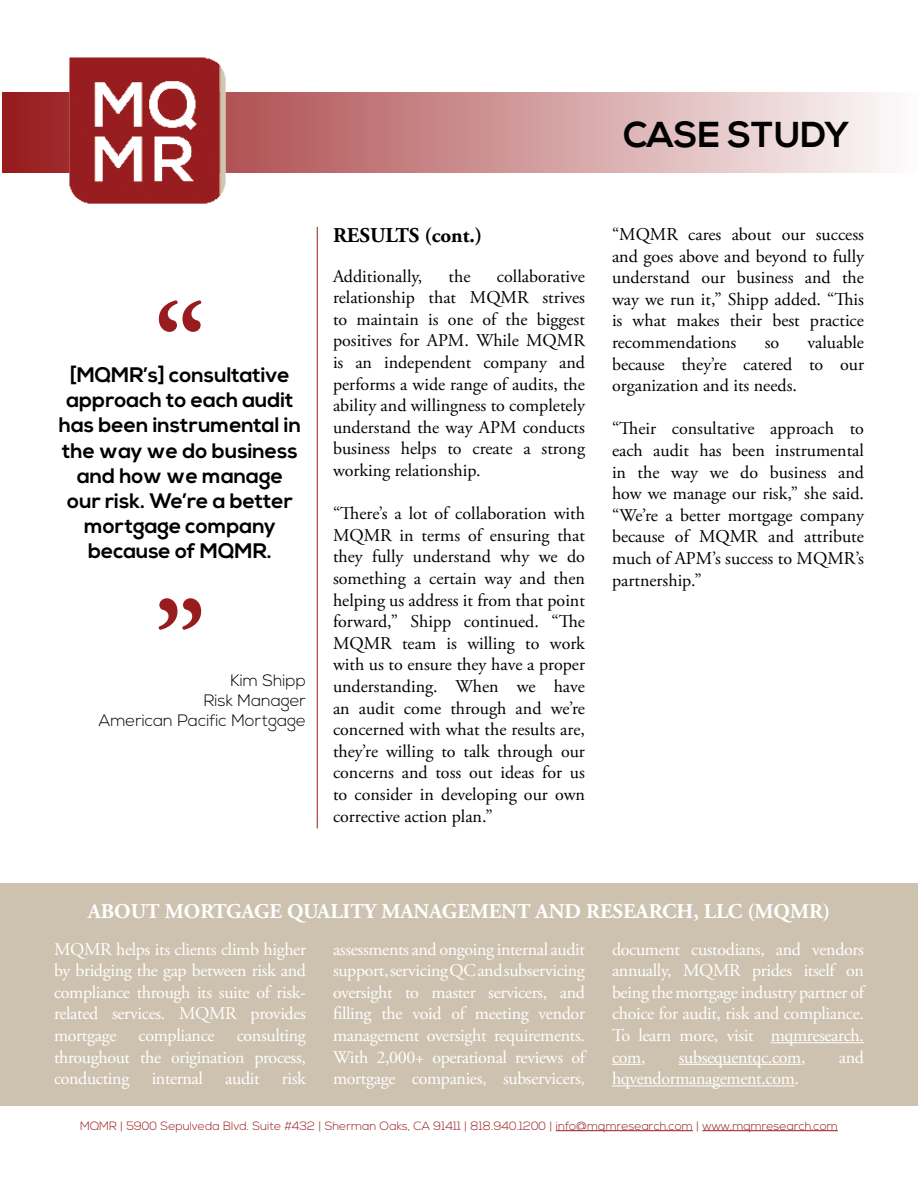
<style>
.page{position:relative;width:918px;height:1188px;background:#fff}
.page>*{position:absolute;margin:0;border:0;box-sizing:border-box;transform-origin:0 0}
.t1{font:700 108px "Adobe Garamond Pro";color:#981b1e}
.t2{font:700 36px "Nexa";color:#000}
.t3{font:700 21px/25.2px "Nexa";color:#000;text-align:center}
.t4{font:700 21px "Adobe Garamond Pro";color:#fff}
.t5{font:700 21px "Adobe Garamond Pro";color:#000}
.t6{font:18px/21.6px "Adobe Garamond Pro";color:#000;text-align:justify}
.t7{font:18px/21.6px "Adobe Garamond Pro";letter-spacing:-.02em;color:#fff;text-align:justify}
.t8{font:300 16.5px/19.8px "Nexa";color:#000;text-align:right}
.t9{font:300 12px "Nexa";color:#981b1e}
</style>
<div class="page">
<svg style="left:2px;top:92px;width:883px;height:81px;background:#cf9697"></svg>
<img style="left:67px;top:57px;width:162px;height:147px">
<hr style="left:556px;top:1130px;width:137px;height:1px;background:#981b1e">
<hr style="left:703px;top:1130px;width:135px;height:1px;background:#981b1e">
<hr style="left:317px;top:227px;width:1px;height:601px;background:#981b1e">
<div style="left:0;top:935px;width:918px;height:171px;background:#cdc2af"></div>
<hr style="left:771px;top:1042px;width:93px;height:1px;background:#fff">
<svg style="left:612px;top:1064px;width:29px;height:1px"></svg>
<hr style="left:679px;top:1064px;width:122px;height:1px;background:#fff">
<hr style="left:612px;top:1086px;width:183px;height:1px;background:#fff">
<div style="left:0;top:883px;width:918px;height:53px;background:#cdc2af"></div>
<h2 class="t2" style="left:623px;top:114px;width:228px">CASE STUDY</h2>
<h1 class="t1" style="left:155px;top:280px;width:52px">“</h1>
<p class="t3" style="left:70px;top:363px;width:221px">[MQMR’s] consultative</p>
<p class="t3" style="left:59px;top:388px;width:244px">approach to each audit has been instrumental in the way we do business and how we manage our risk. We’re a better mortgage company because of MQMR.</p>
<h1 class="t1" style="left:155px;top:577px;width:52px">”</h1>
<p class="t8" style="left:99px;top:671px;width:209px">Kim Shipp<br>Risk Manager<br>American Pacific Mortgage</p>
<p class="t5" style="left:333px;top:223px;width:151px">RESULTS (cont.)</p>
<p class="t6" style="left:333px;top:266px;width:91px">Additionally,</p>
<p class="t6" style="left:449px;top:266px;width:23px">the</p>
<p class="t6" style="left:333px;top:266px;width:254px;text-indent:164px">collaborative relationship that MQMR strives to maintain is one of the biggest positives for APM. While MQMR is an independent company and performs a wide range of audits, the ability and willingness to completely understand the way APM conducts business helps to create a strong working relationship.</p>
<p class="t6" style="left:333px;top:503px;width:254px">“There’s a lot of collaboration with MQMR in terms of ensuring that they fully understand why we do something a certain way and then helping us address it from that point forward,” Shipp continued. “The MQMR team is willing to work with us to ensure they have a proper understanding. When we have an audit come through and we’re concerned with what the results are, they’re willing to talk through our concerns and toss out ideas for us to consider in developing our own corrective action plan.”</p>
<p class="t6" style="left:612px;top:224px;width:254px">“MQMR cares about our success and goes above and beyond to fully understand our business and the way we run it,” Shipp added. “This is what makes their best practice recommendations</p>
<p class="t6" style="left:612px;top:332px;width:254px;text-indent:196px">valuable because they’re catered to our organization and its needs.</p>
<p class="t6" style="left:612px;top:418px;width:254px">“Their consultative approach to each audit has been instrumental in the way we do business and how we manage our risk,” she said. “We’re a better mortgage company because of MQMR and attribute much of APM’s success to MQMR’s partnership.”</p>
<p class="t6" style="left:765px;top:332px;width:16px">so</p>
<p class="t4" style="left:88px;top:899px;width:744px">ABOUT MORTGAGE QUALITY MANAGEMENT AND RESEARCH, LLC (MQMR)</p>
<p class="t7" style="left:54px;top:939px;width:254px">MQMR helps its clients climb higher by bridging the gap between risk and compliance through its suite of risk&shy;related services. MQMR provides mortgage compliance consulting throughout the origination process, conducting internal audit risk</p>
<p class="t7" style="left:333px;top:939px;width:254px">assessments and ongoing internal audit support, servicing QC and subservicing oversight to master servicers, and filling the void of meeting vendor management oversight requirements.<br>With 2,000+ operational reviews of mortgage companies, subservicers,</p>
<p class="t7" style="left:612px;top:939px;width:254px">document custodians, and vendors annually, MQMR prides itself on being the mortgage industry partner of choice for audit, risk and compliance.<br>To learn more, visit mqmresearch. com,</p>
<p class="t7" style="left:679px;top:1047px;width:128px">subsequentqc.com,</p>
<p class="t7" style="left:839px;top:1047px;width:27px">and</p>
<p class="t7" style="left:612px;top:1068px;width:189px">hqvendormanagement.com.</p>
<p class="t9" style="left:80px;top:1118px;width:759px">MQMR | 5900 Sepulveda Blvd. Suite #432 | Sherman Oaks, CA 91411 | 818.940.1200 | info@mqmresearch.com | www.mqmresearch.com</p>
</div>
